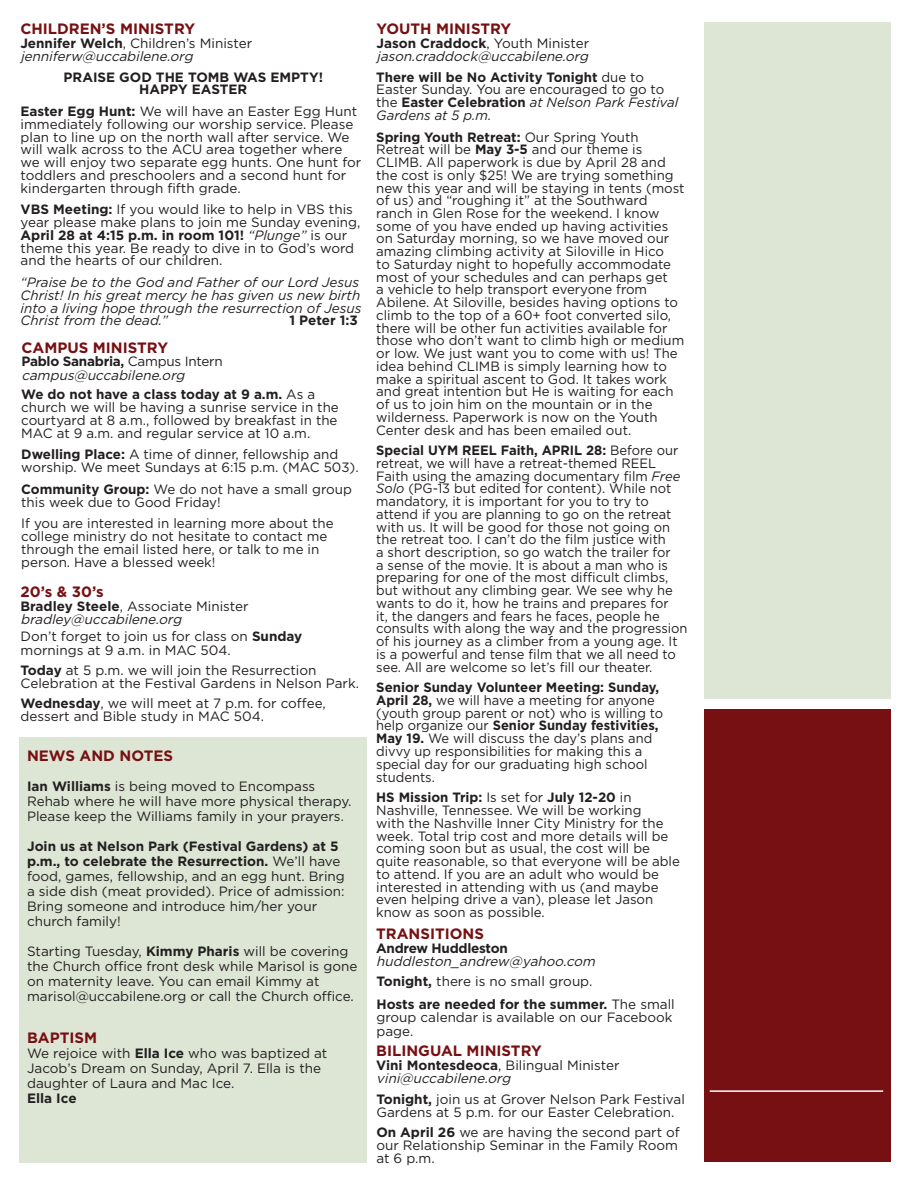
<style>
.page{position:relative;width:918px;height:1188px;background:#fff}
.page>*{position:absolute;margin:0;border:0;box-sizing:border-box;transform-origin:0 0}
.t1{font:700 15px "Gotham";color:#771012}
.t2{font:13.5px/12.8px "Gotham";color:#231f20}
.t3{font:13.5px/12.8px "Gotham";color:#231f20;scale:.96 1}
.t4{font:italic 13.5px/13.5px "Gotham";color:#231f20}
.t5{font:700 13.5px/12.8px "Gotham";color:#231f20}
.t6{font:italic 13.5px/12.8px "Gotham";color:#231f20}
.t7{font:700 13.5px "Gotham";letter-spacing:-.02em;color:#231f20}
.s1{font-weight:700;font-style:normal}
.s2{font-style:normal}
.s3{font-weight:700}
.s4{font-style:italic}
.s5{font-weight:400}
.s6{font-weight:400;font-style:italic}
</style>
<div class="page">
<div style="left:19px;top:738px;width:347px;height:425px;background:#dde5d5"></div>
<div style="left:705px;top:710px;width:186px;height:452px;background:#771012"></div>
<div style="left:704px;top:22px;width:187px;height:677px;background:#dde5d5"></div>
<hr style="left:710px;top:1090px;width:173px;height:2px;background:#fff">
<p class="t1" style="left:20px;top:21px;width:176px">CHILDREN’S MINISTRY</p>
<p class="t4" style="left:20px;top:36px;width:233px"><span class="s1">Jennifer Welch</span><span class="s2">, Children’s Minister </span>jenniferw@uccabilene.org</p>
<p class="t5" style="left:64px;top:70px;width:261px;text-align:center">PRAISE GOD THE TOMB WAS EMPTY!<br>HAPPY EASTER</p>
<p class="t2" style="left:21px;top:105px;width:342px"><span class="s3">Easter Egg Hunt:</span> We will have an Easter Egg Hunt immediately following our worship service. Please plan to line up on the north wall after service. We will walk across to the ACU area together where we will enjoy two separate egg hunts. One hunt for toddlers and preschoolers and a second hunt for kindergarten through fifth grade.</p>
<p class="t2" style="left:21px;top:203px;width:341px"><span class="s3">VBS Meeting:</span> If you would like to help in VBS this year please make plans to join me Sunday evening, <span class="s3">April 28 at 4:15 p.m. in room 101!</span> <span class="s4">“Plunge”</span> is our theme this year. Be ready to dive in to God’s word and the hearts of our children.</p>
<p class="t6" style="left:21px;top:276px;width:343px">“Praise be to the God and Father of our Lord Jesus Christ! In his great mercy he has given us new birth into a living hope through the resurrection of Jesus Christ from the dead.”</p>
<p class="t5" style="left:289px;top:314px;width:70px">1 Peter 1:3</p>
<p class="t1" style="left:21px;top:339px;width:148px">CAMPUS MINISTRY</p>
<p class="t4" style="left:21px;top:355px;width:203px"><span class="s1">Pablo Sanabria,</span> <span class="s2">Campus Intern </span>campus@uccabilene.org</p>
<p class="t2" style="left:21px;top:388px;width:319px"><span class="s3">We do not have a class today at 9 a.m.</span> As a church we will be having a sunrise service in the courtyard at 8 a.m., followed by breakfast in the MAC at 9 a.m. and regular service at 10 a.m.</p>
<p class="t2" style="left:21px;top:448px;width:339px"><span class="s3">Dwelling Place:</span> A time of dinner, fellowship and worship. We meet Sundays at 6:15 p.m. (MAC 503).</p>
<p class="t2" style="left:21px;top:482px;width:332px"><span class="s3">Community Group:</span> We do not have a small group this week due to Good Friday!</p>
<p class="t2" style="left:21px;top:517px;width:314px">If you are interested in learning more about the college ministry do not hesitate to contact me through the email listed here, or talk to me in person. Have a blessed week!</p>
<p class="t1" style="left:21px;top:583px;width:85px">20’s &amp; 30’s</p>
<p class="t4" style="left:21px;top:599px;width:229px"><span class="s1">Bradley Steele</span><span class="s2">, Associate Minister </span>bradley@uccabilene.org</p>
<p class="t2" style="left:21px;top:629px;width:283px;line-height:13.5px">Don’t forget to join us for class on <span class="s3">Sunday </span>mornings at 9 a.m. in MAC 504.</p>
<p class="t2" style="left:21px;top:663px;width:340px"><span class="s3">Today</span> at 5 p.m. we will join the Resurrection<br>Celebration at the Festival Gardens in Nelson Park.</p>
<p class="t2" style="left:21px;top:696px;width:307px"><span class="s3">Wednesday</span>, we will meet at 7 p.m. for coffee, dessert and Bible study in MAC 504.</p>
<p class="t1" style="left:27px;top:747px;width:147px">NEWS AND NOTES</p>
<p class="t2" style="left:27px;top:778px;width:326px;line-height:15px"><span class="s3">Ian Williams</span> is being moved to Encompass<br>Rehab where he will have more physical therapy.<br>Please keep the Williams family in your prayers.</p>
<p class="t2" style="left:27px;top:838px;width:319px;line-height:15px"><span class="s3">Join us at Nelson Park (Festival Gardens) at 5 p.m., to celebrate the Resurrection.</span> We’ll have food, games, fellowship, and an egg hunt. Bring a side dish (meat provided). Price of admission:<br>Bring someone and introduce him/her your church family!</p>
<p class="t2" style="left:27px;top:943px;width:332px;line-height:15px">Starting Tuesday, <span class="s3">Kimmy Pharis</span> will be covering the Church office front desk while Marisol is gone on maternity leave. You can email Kimmy at marisol@uccabilene.org or call the Church office.</p>
<p class="t1" style="left:27px;top:1029px;width:72px">BAPTISM</p>
<p class="t2" style="left:27px;top:1045px;width:302px;line-height:15px">We rejoice with <span class="s3">Ella Ice</span> who was baptized at<br>Jacob’s Dream on Sunday, April 7. Ella is the daughter of Laura and Mac Ice.</p>
<p class="t5" style="left:27px;top:1091px;width:51px">Ella Ice</p>
<p class="t1" style="left:377px;top:21px;width:136px">YOUTH MINISTRY</p>
<p class="t4" style="left:377px;top:36px;width:216px"><span class="s1">Jason Craddock</span><span class="s2">, Youth Minister </span>jason.craddock@uccabilene.org</p>
<p class="t5" style="left:376px;top:70px;width:303px">There will be No Activity Tonight <span class="s5">due to Easter Sunday. You are encouraged to go to the</span> Easter Celebration <span class="s6">at Nelson Park Festival Gardens at 5 p.m.</span></p>
<p class="t2" style="left:376px;top:130px;width:310px"><span class="s3">Spring Youth Retreat:</span> Our Spring Youth Retreat will be <span class="s3">May 3-5</span> and our theme is CLIMB. All paperwork is due by April 28 and the cost is only $25! We are trying something new this year and will be staying in tents (most of us) and “roughing it” at the Southward ranch in Glen Rose for the weekend. I know some of you have ended up having activities on Saturday morning, so we have moved our amazing climbing activity at Siloville in Hico<br>to Saturday night to hopefully accommodate most of your schedules and can perhaps get<br>a vehicle to help transport everyone from Abilene. At Siloville, besides having options to climb to the top of a 60+ foot converted silo, there will be other fun activities available for those who don’t want to climb high or medium or low. We just want you to come with us! The idea behind CLIMB is simply learning how to make a spiritual ascent to God. It takes work and great intention but He is waiting for each of us to join him on the mountain or in the wilderness. Paperwork is now on the Youth Center desk and has been emailed out.</p>
<p class="t3" style="left:376px;top:444px;width:326px"><span class="s3">Special UYM REEL Faith, APRIL 28:</span> Before our retreat, we will have a retreat-themed REEL Faith using the amazing documentary film <span class="s4">Free Solo</span> (PG-13 but edited for content). While not mandatory, it is important for you to try to attend if you are planning to go on the retreat with us. It will be good for those not going on the retreat too. I can’t do the film justice with<br>a short description, so go watch the trailer for<br>a sense of the movie. It is about a man who is preparing for one of the most difficult climbs, but without any climbing gear. We see why he wants to do it, how he trains and prepares for<br>it, the dangers and fears he faces, people he consults with along the way and the progression of his journey as a climber from a young age. It is a powerful and tense film that we all need to see. All are welcome so let’s fill our theater.</p>
<p class="t3" style="left:376px;top:681px;width:301px"><span class="s3">Senior Sunday Volunteer Meeting: Sunday, April 28,</span> we will have a meeting for anyone (youth group parent or not) who is willing to help organize our <span class="s3">Senior Sunday festivities, May 19.</span> We will discuss the day’s plans and divvy up responsibilities for making this a special day for our graduating high school students.</p>
<p class="t2" style="left:376px;top:791px;width:305px"><span class="s3">HS Mission Trip:</span> Is set for <span class="s3">July 12-20</span> in Nashville, Tennessee. We will be working<br>with the Nashville Inner City Ministry for the week. Total trip cost and more details will be coming soon but as usual, the cost will be quite reasonable, so that everyone will be able to attend. If you are an adult who would be interested in attending with us (and maybe even helping drive a van), please let Jason know as soon as possible.</p>
<p class="t1" style="left:376px;top:925px;width:109px">TRANSITIONS</p>
<p class="t7" style="left:376px;top:940px;width:133px">Andrew Huddleston</p>
<p class="t4" style="left:376px;top:951px;width:224px;line-height:20px">huddleston_ andrew@yahoo.com<br><span class="s1">Tonight,</span> <span class="s2">there is no small group.</span></p>
<p class="t2" style="left:376px;top:997px;width:300px;line-height:13.5px"><span class="s3">Hosts are needed for the summer.</span> The small group calendar is available on our Facebook page.</p>
<p class="t1" style="left:376px;top:1043px;width:167px">BILINGUAL MINISTRY</p>
<p class="t4" style="left:376px;top:1058px;width:245px"><span class="s1">Vini Montesdeoca</span><span class="s2">, Bilingual Minister </span>vini@uccabilene.org</p>
<p class="t2" style="left:376px;top:1093px;width:310px"><span class="s3">Tonight,</span> join us at Grover Nelson Park Festival<br>Gardens at 5 p.m. for our Easter Celebration.</p>
<p class="t2" style="left:376px;top:1126px;width:305px"><span class="s3">On April 26</span> we are having the second part of our Relationship Seminar in the Family Room at 6 p.m.</p>
</div>
